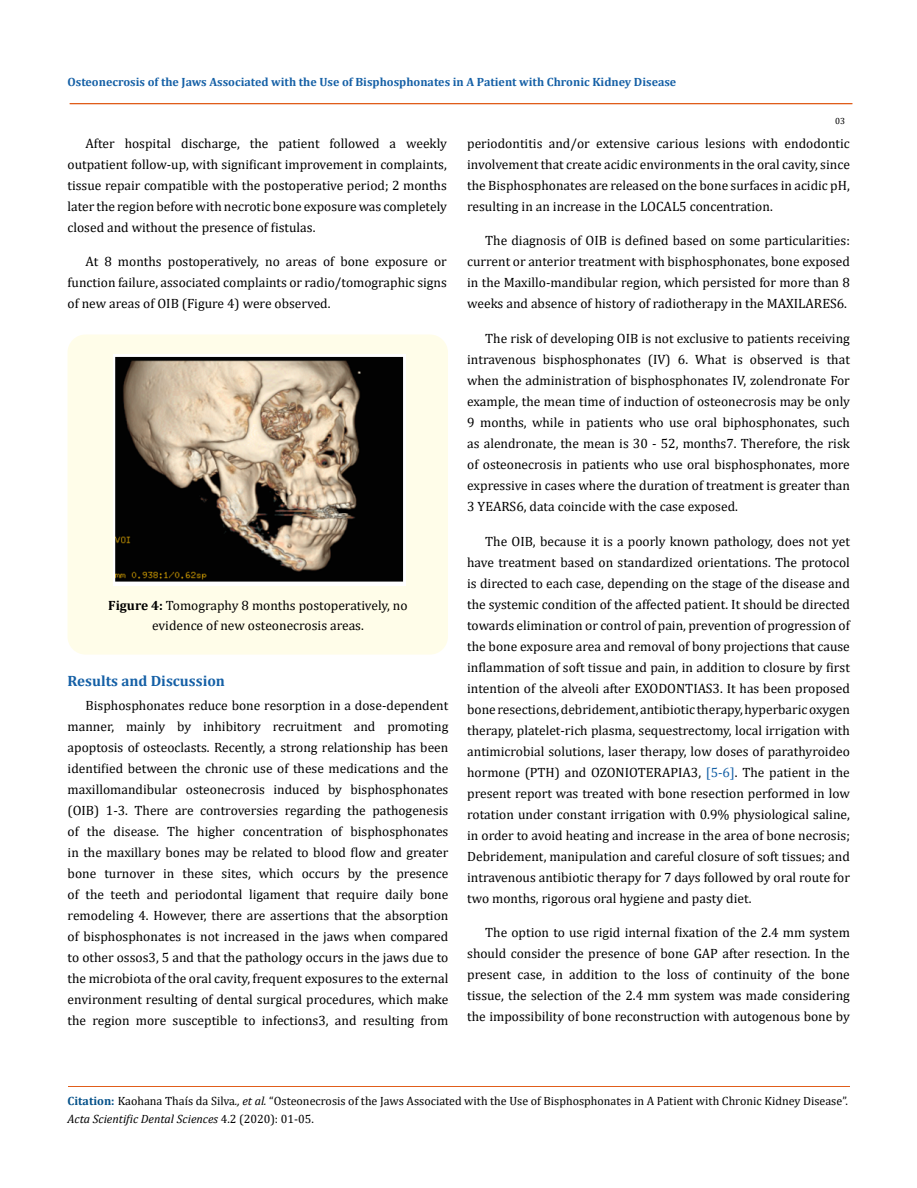
<style>
.page{position:relative;width:917px;height:1188px;background:#fff}
.page>*{position:absolute;margin:0;border:0;box-sizing:border-box;transform-origin:0 0}
.t1{font:700 15px "Cambria";color:#1560a6}
.t2{font:13.5px/21px "Cambria";color:#000;text-align:justify}
.t3{font:12px/18px "Cambria";color:#000}
.t4{font:700 12px "Cambria";color:#1560a6}
.t5{font:9px "Cambria";color:#000}
.s1{font-weight:700}
.s2{color:#1560a6}
.s3{font-weight:700;color:#035089}
.s4{font-style:italic}
</style>
<div class="page">
<div style="left:67px;top:334px;width:381px;height:321px;background:#fffde9;border-radius:18px"></div>
<img style="left:113px;top:355px;width:292px;height:230px">
<hr style="left:70px;top:104px;width:782px;height:1px;background:#e05d1a">
<div style="left:70px;top:103px;width:782px;height:1px;border:1px solid #e05d1a"></div>
<hr style="left:68px;top:1087px;width:782px;height:1px;background:#e05d1a">
<p class="t4" style="left:67px;top:73px;width:610px">Osteonecrosis of the Jaws Associated with the Use of Bisphosphonates in A Patient with Chronic Kidney Disease</p>
<p class="t5" style="left:835px;top:115px;width:11px">03</p>
<p class="t2" style="left:67px;top:133px;width:381px;text-indent:18px">After hospital discharge, the patient followed a weekly outpatient follow-up, with significant improvement in complaints, tissue repair compatible with the postoperative period; 2 months later the region before with necrotic bone exposure was completely closed and without the presence of fistulas.</p>
<p class="t2" style="left:67px;top:251px;width:381px;text-indent:18px">At 8 months postoperatively, no areas of bone exposure or function failure, associated complaints or radio/tomographic signs of new areas of OIB (Figure 4) were observed.</p>
<p class="t2" style="left:108px;top:595px;width:301px;line-height:20.2px;text-align:center"><span class="s1">Figure 4:</span> Tomography 8 months postoperatively, no evidence of new osteonecrosis areas.</p>
<p class="t1" style="left:68px;top:671px;width:159px">Results and Discussion</p>
<p class="t2" style="left:68px;top:695px;width:382px;text-indent:18px">Bisphosphonates reduce bone resorption in a dose-dependent manner, mainly by inhibitory recruitment and promoting apoptosis of osteoclasts. Recently, a strong relationship has been identified between the chronic use of these medications and the maxillomandibular osteonecrosis induced by bisphosphonates (OIB) 1-3. There are controversies regarding the pathogenesis of the disease. The higher concentration of bisphosphonates in the maxillary bones may be related to blood flow and greater bone turnover in these sites, which occurs by the presence of the teeth and periodontal ligament that require daily bone remodeling 4. However, there are assertions that the absorption of bisphosphonates is not increased in the jaws when compared to other ossos3, 5 and that the pathology occurs in the jaws due to the microbiota of the oral cavity, frequent exposures to the external environment resulting of dental surgical procedures, which make the region more susceptible to infections3, and resulting from</p>
<p class="t2" style="left:467px;top:133px;width:384px">periodontitis and/or extensive carious lesions with endodontic involvement that create acidic environments in the oral cavity, since the Bisphosphonates are released on the bone surfaces in acidic pH, resulting in an increase in the LOCAL5 concentration.</p>
<p class="t2" style="left:467px;top:230px;width:384px;text-indent:18px">The diagnosis of OIB is defined based on some particularities: current or anterior treatment with bisphosphonates, bone exposed in the Maxillo-mandibular region, which persisted for more than 8 weeks and absence of history of radiotherapy in the MAXILARES6.</p>
<p class="t2" style="left:467px;top:328px;width:384px;text-indent:18px">The risk of developing OIB is not exclusive to patients receiving intravenous bisphosphonates (IV) 6. What is observed is that when the administration of bisphosphonates IV, zolendronate For example, the mean time of induction of osteonecrosis may be only 9 months, while in patients who use oral biphosphonates, such as alendronate, the mean is 30 - 52, months7. Therefore, the risk of osteonecrosis in patients who use oral bisphosphonates, more expressive in cases where the duration of treatment is greater than 3 YEARS6, data coincide with the case exposed.</p>
<p class="t2" style="left:467px;top:530px;width:384px;text-indent:18px">The OIB, because it is a poorly known pathology, does not yet have treatment based on standardized orientations. The protocol is directed to each case, depending on the stage of the disease and the systemic condition of the affected patient. It should be directed towards elimination or control of pain, prevention of progression of the bone exposure area and removal of bony projections that cause inflammation of soft tissue and pain, in addition to closure by first intention of the alveoli after EXODONTIAS3. It has been proposed bone resections, debridement, antibiotic therapy, hyperbaric oxygen therapy, platelet-rich plasma, sequestrectomy, local irrigation with antimicrobial solutions, laser therapy, low doses of parathyroideo hormone (PTH) and OZONIOTERAPIA3, <span class="s2">[5-6]</span>. The patient in the present report was treated with bone resection performed in low rotation under constant irrigation with 0.9% physiological saline, in order to avoid heating and increase in the area of bone necrosis; Debridement, manipulation and careful closure of soft tissues; and intravenous antibiotic therapy for 7 days followed by oral route for two months, rigorous oral hygiene and pasty diet.</p>
<p class="t2" style="left:467px;top:922px;width:384px;text-indent:18px">The option to use rigid internal fixation of the 2.4 mm system should consider the presence of bone GAP after resection. In the present case, in addition to the loss of continuity of the bone tissue, the selection of the 2.4 mm system was made considering the impossibility of bone reconstruction with autogenous bone by</p>
<p class="t3" style="left:68px;top:1092px;width:781px"><span class="s3">Citation:</span> Kaohana Thaís da Silva<span class="s4">., et al.</span> “Osteonecrosis of the Jaws Associated with the Use of Bisphosphonates in A Patient with Chronic Kidney Disease”.<br><span class="s4">Acta Scientific Dental Sciences</span> 4.2 (2020): 01-05.</p>
</div>
